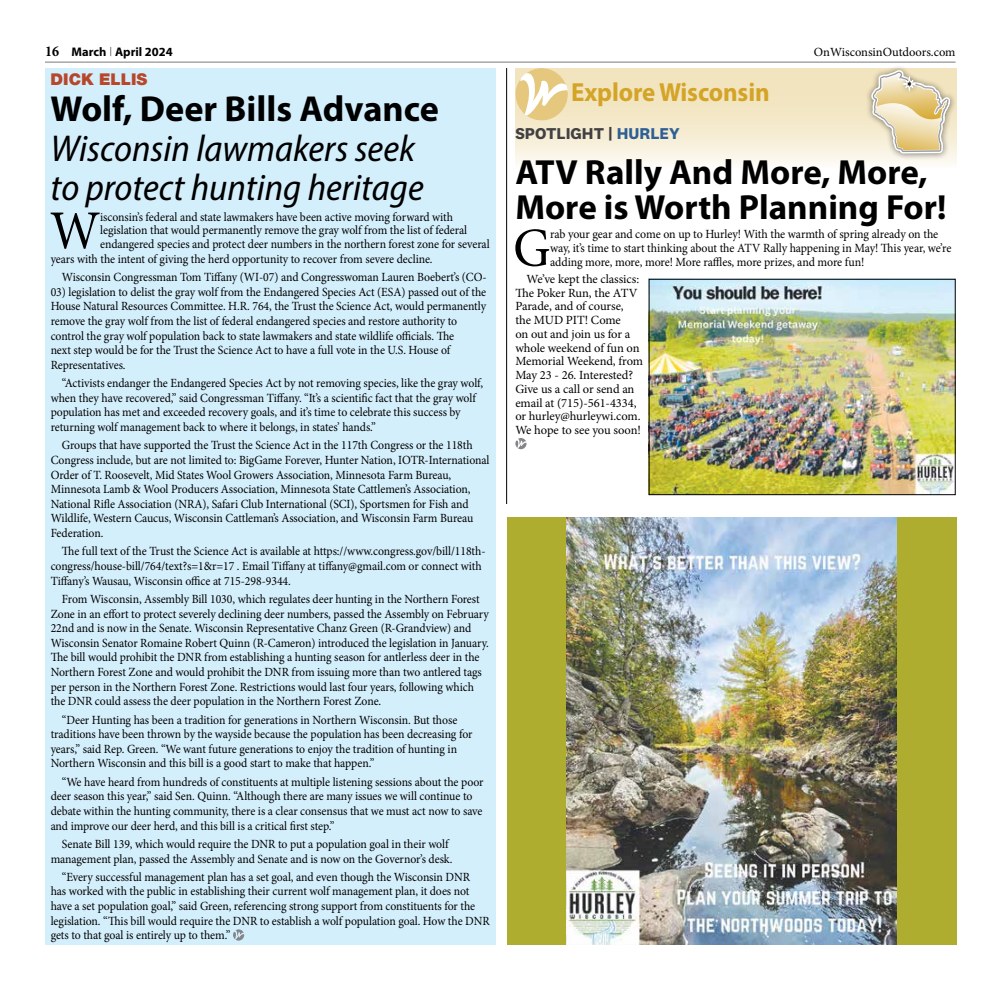
<style>
.page{position:relative;width:1002px;height:990px;background:#fff}
.page>*{position:absolute;margin:0;border:0;box-sizing:border-box;transform-origin:0 0}
.t1{font:54.75px "Minion Pro";color:#000;scale:.95 1}
.t2{font:italic semi-condensed 37.5px/39.6px "Myriad Pro";color:#000}
.t3{font:700 36.25px "Myriad Pro";color:#000}
.t4{font:700 35px/35px "Myriad Pro";color:#000}
.t5{font:700 26.25px "Myriad Pro";letter-spacing:-.005em;color:#d4a427;scale:.95 1}
.t6{font:700 16.25px "National 2";color:#414042}
.t7{font:900 16.25px "Helvetica Neue LT Std";color:#b7472b}
.t8{font:12.5px/14.6px "Minion Pro";letter-spacing:-.01em;color:#000;scale:.94 1}
.t9{font:12.5px/13.8px "Minion Pro";letter-spacing:-.01em;color:#000}
.t10{font:12.5px/13.8px "Minion Pro";letter-spacing:-.01em;color:#000;scale:.95 1}
.t11{font:700 12.5px "Myriad Pro";color:#000}
.s1{font-family:"Minion Pro";font-stretch:condensed;font-size:15px}
.s2{font-family:"Helvetica Neue LT Std";font-weight:100;font-stretch:condensed}
.s3{color:#2e6095}
</style>
<div class="page">
<hr style="left:45px;top:62px;width:910px;height:1px;background:#939598">
<div style="left:515px;top:68px;width:441px;height:101px;background:linear-gradient(to bottom,#efdfb1,#fbf7ec)"></div>
<svg style="left:515px;top:68px;width:52px;height:53px"></svg>
<div style="left:864px;top:64px;width:92px;height:97px;background:#000;opacity:.5"></div>
<svg style="left:869px;top:70px;width:84px;height:86px;background:#e6d8b3"></svg>
<div style="left:506px;top:518px;width:60px;height:427px;background:#aead2f"></div>
<img style="left:566px;top:518px;width:330px;height:427px">
<div style="left:896px;top:518px;width:60px;height:427px;background:#aead2f"></div>
<svg style="left:515px;top:438px;width:11px;height:11px"></svg>
<img style="left:650px;top:281px;width:303px;height:212px">
<div style="left:648px;top:279px;width:307px;height:216px;border:1px solid #000"></div>
<hr style="left:506px;top:68px;width:1px;height:436px;background:#000">
<div style="left:45px;top:68px;width:450px;height:877px;background:#d4effc"></div>
<svg style="left:233px;top:929px;width:11px;height:12px"></svg>
<p class="t11" style="left:45px;top:44px;width:129px"><span class="s1">16</span> March <span class="s2">|</span> April 2024</p>
<p class="t9" style="left:813px;top:45px;width:143px">OnWisconsinOutdoors.com</p>
<h3 class="t5" style="left:571px;top:75px;width:210px">Explore Wisconsin</h3>
<h3 class="t6" style="left:515px;top:123px;width:166px">SPOTLIGHT | <span class="s3">HURLEY</span></h3>
<h3 class="t4" style="left:515px;top:153px;width:432px">ATV Rally And More, More,<br>More is Worth Planning For!</h3>
<h1 class="t1" style="left:513px;top:211px;width:41px">G</h1>
<p class="t10" style="left:550px;top:227px;width:424px">rab your gear and come on up to Hurley! With the warmth of spring already on the way, it’s time to start thinking about the ATV Rally happening in May! This year, we’re adding more, more, more! More raffles, more prizes, and more fun!</p>
<p class="t9" style="left:515px;top:272px;width:129px;text-indent:11px">We’ve kept the classics:<br>The Poker Run, the ATV<br>Parade, and of course,<br>the MUD PIT! Come<br>on out and join us for a whole weekend of fun on<br>Memorial Weekend, from<br>May 23 - 26. Interested?<br>Give us a call or send an email at (715)-561-4334, or hurley@hurleywi.com.<br>We hope to see you soon!</p>
<h3 class="t7" style="left:51px;top:70px;width:98px">DICK ELLIS</h3>
<h3 class="t3" style="left:51px;top:85px;width:389px">Wolf, Deer Bills Advance</h3>
<h2 class="t2" style="left:51px;top:128px;width:374px">Wisconsin lawmakers seek to protect hunting heritage</h2>
<h1 class="t1" style="left:50px;top:194px;width:55px">W</h1>
<p class="t8" style="left:100px;top:209px;width:377px">isconsin’s federal and state lawmakers have been active moving forward with</p>
<p class="t8" style="left:100px;top:223px;width:392px">legislation that would permanently remove the gray wolf from the list of federal</p>
<p class="t8" style="left:100px;top:237px;width:416px">endangered species and protect deer numbers in the northern forest zone for several</p>
<p class="t8" style="left:51px;top:252px;width:408px">years with the intent of giving the herd opportunity to recover from severe decline.</p>
<p class="t8" style="left:62px;top:270px;width:453px">Wisconsin Congressman Tom Tiffany (WI-07) and Congresswoman Lauren Boebert’s (CO-</p>
<p class="t8" style="left:51px;top:284px;width:465px">03) legislation to delist the gray wolf from the Endangered Species Act (ESA) passed out of the House Natural Resources Committee. H.R. 764, the Trust the Science Act, would permanently remove the gray wolf from the list of federal endangered species and restore authority to control the gray wolf population back to state lawmakers and state wildlife officials. The<br>next step would be for the Trust the Science Act to have a full vote in the U.S. House of Representatives.</p>
<p class="t8" style="left:51px;top:376px;width:461px;text-indent:11px">“Activists endanger the Endangered Species Act by not removing species, like the gray wolf, when they have recovered,” said Congressman Tiffany. “It’s a scientific fact that the gray wolf population has met and exceeded recovery goals, and it’s time to celebrate this success by returning wolf management back to where it belongs, in states’ hands.”</p>
<p class="t8" style="left:51px;top:438px;width:468px;text-indent:11px">Groups that have supported the Trust the Science Act in the 117th Congress or the 118th Congress include, but are not limited to: BigGame Forever, Hunter Nation, IOTR-International Order of T. Roosevelt, Mid States Wool Growers Association, Minnesota Farm Bureau, Minnesota Lamb &amp; Wool Producers Association, Minnesota State Cattlemen’s Association, National Rifle Association (NRA), Safari Club International (SCI), Sportsmen for Fish and Wildlife, Western Caucus, Wisconsin Cattleman’s Association, and Wisconsin Farm Bureau Federation.</p>
<p class="t8" style="left:51px;top:544px;width:464px;text-indent:11px">The full text of the Trust the Science Act is available at https://www.congress.gov/bill/118th&shy;congress/house-bill/764/text?s=1&amp;r=17 . Email Tiffany at tiffany@gmail.com or connect with<br>Tiffany’s Wausau, Wisconsin office at 715-298-9344.</p>
<p class="t8" style="left:51px;top:592px;width:467px;text-indent:11px">From Wisconsin, Assembly Bill 1030, which regulates deer hunting in the Northern Forest Zone in an effort to protect severely declining deer numbers, passed the Assembly on February 22nd and is now in the Senate. Wisconsin Representative Chanz Green (R-Grandview) and Wisconsin Senator Romaine Robert Quinn (R-Cameron) introduced the legislation in January.<br>The bill would prohibit the DNR from establishing a hunting season for antlerless deer in the Northern Forest Zone and would prohibit the DNR from issuing more than two antlered tags per person in the Northern Forest Zone. Restrictions would last four years, following which the DNR could assess the deer population in the Northern Forest Zone.</p>
<p class="t8" style="left:51px;top:712px;width:450px;text-indent:11px">“Deer Hunting has been a tradition for generations in Northern Wisconsin. But those traditions have been thrown by the wayside because the population has been decreasing for years,” said Rep. Green. “We want future generations to enjoy the tradition of hunting in Northern Wisconsin and this bill is a good start to make that happen.”</p>
<p class="t8" style="left:51px;top:774px;width:462px;text-indent:11px">“We have heard from hundreds of constituents at multiple listening sessions about the poor deer season this year,” said Sen. Quinn. “Although there are many issues we will continue to debate within the hunting community, there is a clear consensus that we must act now to save and improve our deer herd, and this bill is a critical first step.”</p>
<p class="t8" style="left:51px;top:837px;width:429px;text-align:center">Senate Bill 139, which would require the DNR to put a population goal in their wolf management plan, passed the Assembly and Senate and is now on the Governor’s desk.</p>
<p class="t8" style="left:51px;top:869px;width:468px;text-indent:11px">“Every successful management plan has a set goal, and even though the Wisconsin DNR<br>has worked with the public in establishing their current wolf management plan, it does not have a set population goal,” said Green, referencing strong support from constituents for the legislation. “This bill would require the DNR to establish a wolf population goal. How the DNR gets to that goal is entirely up to them.”</p>
</div>
